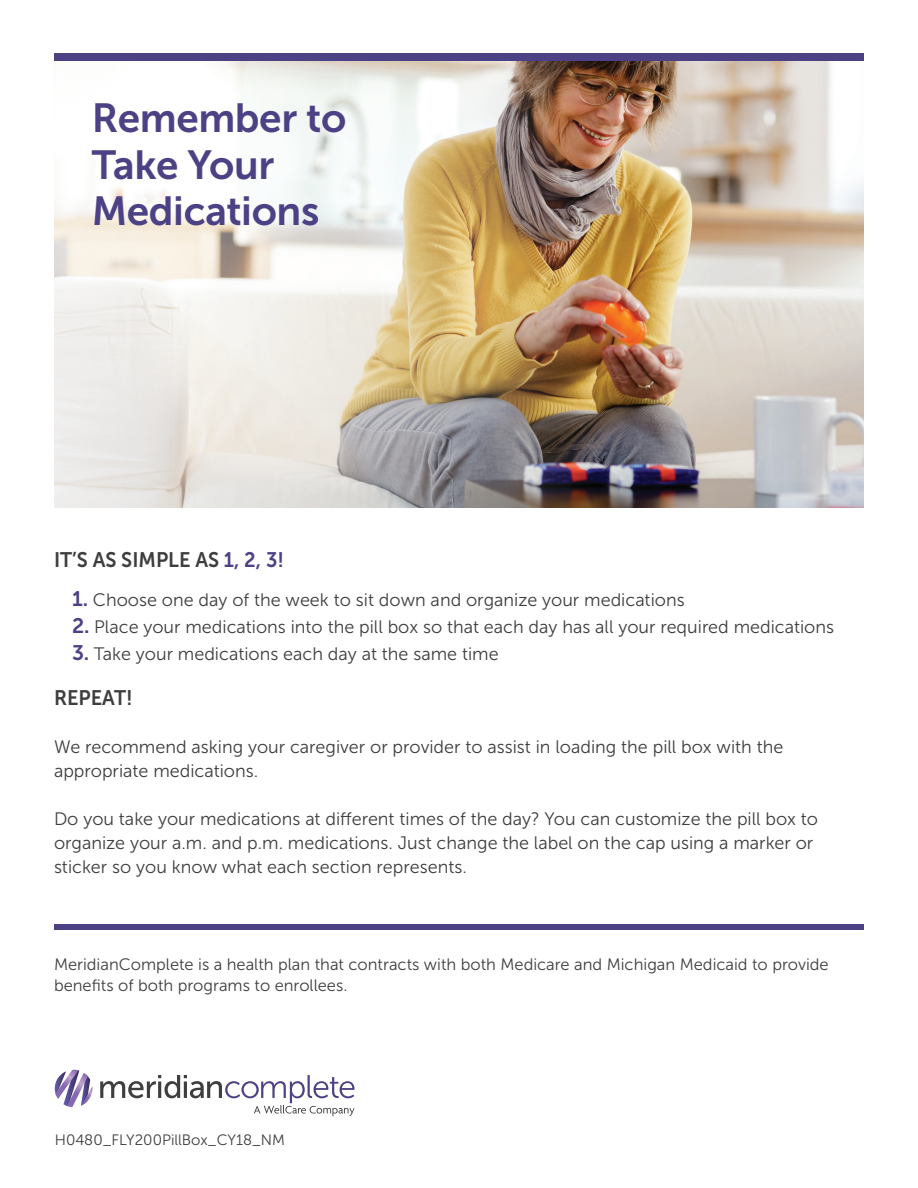
<style>
.page{position:relative;width:918px;height:1188px;background:#fff}
.page>*{position:absolute;margin:0;border:0;box-sizing:border-box;transform-origin:0 0}
.t1{font:40.5px/46.5px "Museo Sans 700";letter-spacing:-.01em;color:#4d4185}
.t2{font:21px "Museo Sans 700";color:#3e3e3f;scale:.95 1}
.t3{font:18px/24px "Museo Sans 300";color:#3e3e3f}
.t4{font:16.5px/21px "Museo Sans 300";color:#3e3e3f}
.t5{font:15px "Museo Sans 300";color:#3e3e3f}
.s1{color:#4d4185}
.s2{font-family:"Museo Sans 700";font-size:21px;color:#4d4185}
</style>
<div class="page">
<div style="left:54px;top:53px;width:810px;height:8px;background:#4d4185"></div>
<img style="left:597px;top:61px;width:267px;height:447px">
<img style="left:54px;top:61px;width:543px;height:447px">
<div style="left:54px;top:924px;width:810px;height:6px;background:#4d4185"></div>
<svg style="left:55px;top:1070px;width:37px;height:37px"></svg>
<svg style="left:100px;top:1075px;width:254px;height:41px"></svg>
<h1 class="t1" style="left:92px;top:95px;width:256px">Remember to<br>Take Your<br>Medications</h1>
<p class="t2" style="left:54px;top:548px;width:244px">IT’S AS SIMPLE AS <span class="s1">1, 2, 3!</span></p>
<p class="t3" style="left:72px;top:587px;width:614px"><span class="s2">1.</span> Choose one day of the week to sit down and organize your medications</p>
<p class="t3" style="left:72px;top:614px;width:764px"><span class="s2">2.</span> Place your medications into the pill box so that each day has all your required medications</p>
<p class="t3" style="left:72px;top:641px;width:428px"><span class="s2">3.</span> Take your medications each day at the same time</p>
<p class="t2" style="left:54px;top:686px;width:84px">REPEAT!</p>
<p class="t3" style="left:54px;top:734px;width:731px">We recommend asking your caregiver or provider to assist in loading the pill box with the appropriate medications.</p>
<p class="t3" style="left:54px;top:806px;width:766px">Do you take your medications at different times of the day? You can customize the pill box to organize your a.m. and p.m. medications. Just change the label on the cap using a marker or sticker so you know what each section represents.</p>
<p class="t4" style="left:54px;top:954px;width:776px">MeridianComplete is a health plan that contracts with both Medicare and Michigan Medicaid to provide benefits of both programs to enrollees.</p>
<p class="t5" style="left:55px;top:1132px;width:232px">H0480_FLY200PillBox_CY18_NM</p>
</div>
